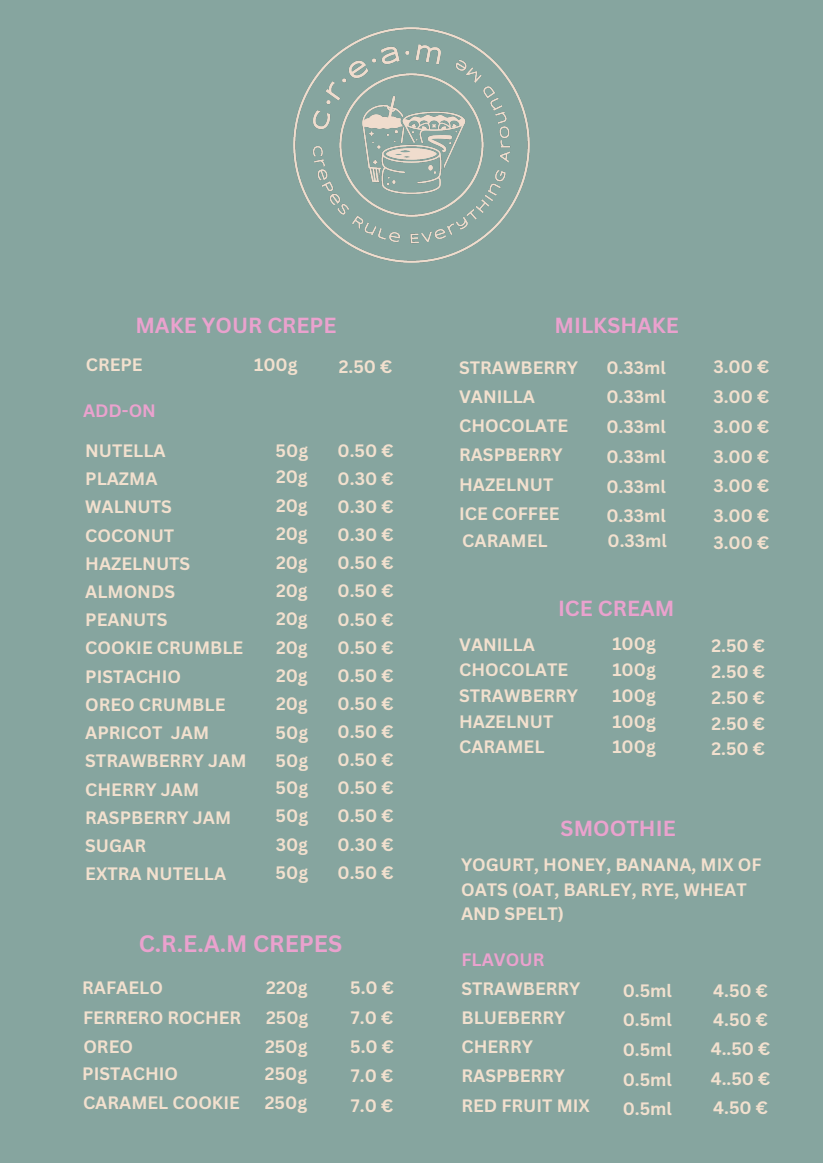
<style>
.page{position:relative;width:823px;height:1163px;background:#fff}
.page>*{position:absolute;margin:0;border:0;box-sizing:border-box;transform-origin:0 0}
.t1{font:700 23.12px "Canva Sans";color:#eaa2ce}
.t2{font:700 21.25px "Canva Sans";color:#eaa2ce}
.t3{font:700 17.5px/24.4px "Canva Sans";color:#f2e0ce}
.t4{font:700 17.5px "Canva Sans";color:#eaa2ce}
</style>
<div class="page">
<div style="left:0;top:0;width:822px;height:1163px;background:#86a59f"></div>
<img style="left:293px;top:27px;width:237px;height:236px">
<h2 class="t2" style="left:135px;top:310px;width:202px">MAKE YOUR CREPE</h2>
<p class="t3" style="left:86px;top:352px;width:58px">CREPE</p>
<p class="t3" style="left:254px;top:352px;width:45px">100g</p>
<p class="t4" style="left:83px;top:398px;width:74px">ADD-ON</p>
<h2 class="t3" style="left:338px;top:354px;width:55px">2.50 €</h2>
<h2 class="t3" style="left:85px;top:438px;width:82px">NUTELLA</h2>
<p class="t3" style="left:337px;top:438px;width:58px">0.50 €</p>
<p class="t3" style="left:275px;top:438px;width:34px">50g</p>
<h2 class="t3" style="left:276px;top:464px;width:33px">20g</h2>
<h2 class="t3" style="left:276px;top:493px;width:33px">20g</h2>
<p class="t3" style="left:276px;top:521px;width:33px">20g</p>
<p class="t3" style="left:276px;top:578px;width:33px">20g</p>
<h2 class="t3" style="left:276px;top:606px;width:33px">20g</h2>
<p class="t3" style="left:276px;top:634px;width:33px">20g</p>
<p class="t3" style="left:276px;top:663px;width:33px">20g</p>
<h2 class="t3" style="left:276px;top:691px;width:33px">20g</h2>
<p class="t3" style="left:275px;top:748px;width:34px">50g</p>
<p class="t3" style="left:275px;top:775px;width:34px">50g</p>
<h2 class="t3" style="left:275px;top:803px;width:34px">50g</h2>
<p class="t3" style="left:275px;top:831px;width:34px">30g</p>
<p class="t3" style="left:337px;top:466px;width:57px">0.30 €</p>
<p class="t3" style="left:337px;top:494px;width:57px">0.30 €</p>
<h2 class="t3" style="left:337px;top:522px;width:57px">0.30 €</h2>
<p class="t3" style="left:337px;top:550px;width:58px">0.50 €</p>
<p class="t3" style="left:337px;top:578px;width:58px">0.50 €</p>
<h2 class="t3" style="left:337px;top:606px;width:58px">0.50 €</h2>
<p class="t3" style="left:337px;top:634px;width:58px">0.50 €</p>
<p class="t3" style="left:337px;top:663px;width:58px">0.50 €</p>
<p class="t3" style="left:85px;top:466px;width:74px">PLAZMA</p>
<h2 class="t3" style="left:85px;top:494px;width:88px">WALNUTS</h2>
<h2 class="t3" style="left:85px;top:522px;width:91px">COCONUT</h2>
<p class="t3" style="left:85px;top:551px;width:107px">HAZELNUTS</p>
<p class="t3" style="left:85px;top:579px;width:91px">ALMONDS</p>
<p class="t3" style="left:85px;top:607px;width:84px">PEANUTS</p>
<p class="t3" style="left:85px;top:635px;width:159px">COOKIE CRUMBLE</p>
<h2 class="t3" style="left:85px;top:663px;width:97px">PISTACHIO</h2>
<h2 class="t3" style="left:276px;top:549px;width:33px">20g</h2>
<p class="t3" style="left:85px;top:692px;width:142px">OREO CRUMBLE</p>
<p class="t3" style="left:337px;top:691px;width:58px">0.50 €</p>
<h2 class="t3" style="left:337px;top:719px;width:58px">0.50 €</h2>
<p class="t3" style="left:337px;top:747px;width:58px">0.50 €</p>
<p class="t3" style="left:337px;top:775px;width:58px">0.50 €</p>
<h2 class="t3" style="left:337px;top:803px;width:58px">0.50 €</h2>
<p class="t3" style="left:337px;top:831px;width:57px">0.30 €</p>
<p class="t3" style="left:275px;top:720px;width:34px">50g</p>
<p class="t3" style="left:85px;top:720px;width:125px">APRICOT JAM</p>
<h2 class="t3" style="left:85px;top:748px;width:163px">STRAWBERRY JAM</h2>
<p class="t3" style="left:85px;top:776px;width:115px">CHERRY JAM</p>
<p class="t3" style="left:85px;top:805px;width:148px">RASPBERRY JAM</p>
<p class="t3" style="left:85px;top:833px;width:62px">SUGAR</p>
<h2 class="t3" style="left:85px;top:861px;width:142px">EXTRA NUTELLA</h2>
<p class="t3" style="left:337px;top:859px;width:58px">0.50 €</p>
<p class="t3" style="left:275px;top:859px;width:34px">50g</p>
<h1 class="t1" style="left:139px;top:927px;width:205px">C.R.E.A.M CREPES</h1>
<h2 class="t3" style="left:82px;top:975px;width:82px">RAFAELO</h2>
<h2 class="t3" style="left:266px;top:975px;width:43px">220g</h2>
<p class="t3" style="left:350px;top:975px;width:45px">5.0 €</p>
<p class="t3" style="left:83px;top:1004px;width:160px">FERRERO ROCHER</p>
<p class="t3" style="left:266px;top:1004px;width:44px">250g</p>
<h2 class="t3" style="left:351px;top:1004px;width:44px">7.0 €</h2>
<p class="t3" style="left:83px;top:1033px;width:51px">OREO</p>
<p class="t3" style="left:265px;top:1033px;width:44px">250g</p>
<p class="t3" style="left:350px;top:1034px;width:45px">5.0 €</p>
<h2 class="t3" style="left:83px;top:1090px;width:158px">CARAMEL COOKIE</h2>
<h2 class="t3" style="left:265px;top:1090px;width:44px">250g</h2>
<p class="t3" style="left:82px;top:1061px;width:97px">PISTACHIO</p>
<p class="t3" style="left:265px;top:1061px;width:44px">250g</p>
<p class="t3" style="left:351px;top:1063px;width:44px">7.0 €</p>
<h2 class="t3" style="left:351px;top:1092px;width:44px">7.0 €</h2>
<p class="t2" style="left:554px;top:310px;width:126px">MILKSHAKE</p>
<p class="t3" style="left:606px;top:355px;width:61px">0.33ml</p>
<p class="t3" style="left:606px;top:384px;width:61px">0.33ml</p>
<p class="t3" style="left:606px;top:414px;width:61px">0.33ml</p>
<p class="t3" style="left:606px;top:444px;width:61px">0.33ml</p>
<p class="t3" style="left:606px;top:473px;width:61px">0.33ml</p>
<h1 class="t3" style="left:606px;top:503px;width:61px">0.33ml</h1>
<p class="t3" style="left:713px;top:354px;width:57px">3.00 €</p>
<p class="t3" style="left:713px;top:384px;width:57px">3.00 €</p>
<p class="t3" style="left:713px;top:414px;width:57px">3.00 €</p>
<p class="t3" style="left:713px;top:443px;width:57px">3.00 €</p>
<h1 class="t3" style="left:459px;top:355px;width:120px">STRAWBERRY</h1>
<p class="t3" style="left:459px;top:384px;width:77px">VANILLA</p>
<p class="t3" style="left:459px;top:413px;width:110px">CHOCOLATE</p>
<p class="t3" style="left:459px;top:442px;width:105px">RASPBERRY</p>
<p class="t3" style="left:459px;top:471px;width:96px">HAZELNUT</p>
<p class="t3" style="left:713px;top:473px;width:57px">3.00 €</p>
<h2 class="t3" style="left:459px;top:501px;width:102px">ICE COFFEE</h2>
<h2 class="t3" style="left:713px;top:503px;width:57px">3.00 €</h2>
<p class="t3" style="left:462px;top:528px;width:87px">CARAMEL</p>
<h2 class="t3" style="left:607px;top:528px;width:61px">0.33ml</h2>
<h1 class="t3" style="left:713px;top:530px;width:57px">3.00 €</h1>
<p class="t2" style="left:557px;top:593px;width:118px">ICE CREAM</p>
<p class="t3" style="left:459px;top:632px;width:77px">VANILLA</p>
<h2 class="t3" style="left:459px;top:657px;width:110px">CHOCOLATE</h2>
<h2 class="t3" style="left:459px;top:683px;width:120px">STRAWBERRY</h2>
<p class="t3" style="left:612px;top:631px;width:45px">100g</p>
<h2 class="t3" style="left:612px;top:657px;width:45px">100g</h2>
<p class="t3" style="left:612px;top:683px;width:45px">100g</p>
<p class="t3" style="left:711px;top:632px;width:55px">2.50 €</p>
<p class="t3" style="left:711px;top:658px;width:55px">2.50 €</p>
<p class="t3" style="left:711px;top:684px;width:55px">2.50 €</p>
<h2 class="t3" style="left:459px;top:709px;width:96px">HAZELNUT</h2>
<p class="t3" style="left:612px;top:709px;width:45px">100g</p>
<p class="t3" style="left:711px;top:710px;width:55px">2.50 €</p>
<p class="t3" style="left:459px;top:734px;width:87px">CARAMEL</p>
<p class="t3" style="left:612px;top:734px;width:45px">100g</p>
<p class="t3" style="left:711px;top:735px;width:55px">2.50 €</p>
<p class="t2" style="left:560px;top:812px;width:116px">SMOOTHIE</p>
<p class="t3" style="left:461px;top:852px;width:302px">YOGURT, HONEY, BANANA, MIX OF<br>OATS (OAT, BARLEY, RYE, WHEAT<br>AND SPELT)</p>
<h1 class="t4" style="left:461px;top:946px;width:84px">FLAVOUR</h1>
<h2 class="t3" style="left:461px;top:975px;width:120px">STRAWBERRY</h2>
<p class="t3" style="left:461px;top:1004px;width:105px">BLUEBERRY</p>
<p class="t3" style="left:461px;top:1034px;width:73px">CHERRY</p>
<h2 class="t3" style="left:461px;top:1063px;width:105px">RASPBERRY</h2>
<h2 class="t3" style="left:622px;top:977px;width:51px">0.5ml</h2>
<h2 class="t3" style="left:622px;top:1007px;width:51px">0.5ml</h2>
<p class="t3" style="left:622px;top:1037px;width:51px">0.5ml</p>
<h2 class="t3" style="left:622px;top:1066px;width:51px">0.5ml</h2>
<p class="t3" style="left:622px;top:1096px;width:51px">0.5ml</p>
<p class="t3" style="left:713px;top:977px;width:56px">4.50 €</p>
<p class="t3" style="left:713px;top:1006px;width:56px">4.50 €</p>
<h2 class="t3" style="left:710px;top:1036px;width:61px">4..50 €</h2>
<p class="t3" style="left:710px;top:1065px;width:61px">4..50 €</p>
<p class="t3" style="left:461px;top:1092px;width:130px">RED FRUIT MIX</p>
<h2 class="t3" style="left:713px;top:1094px;width:56px">4.50 €</h2>
</div>
